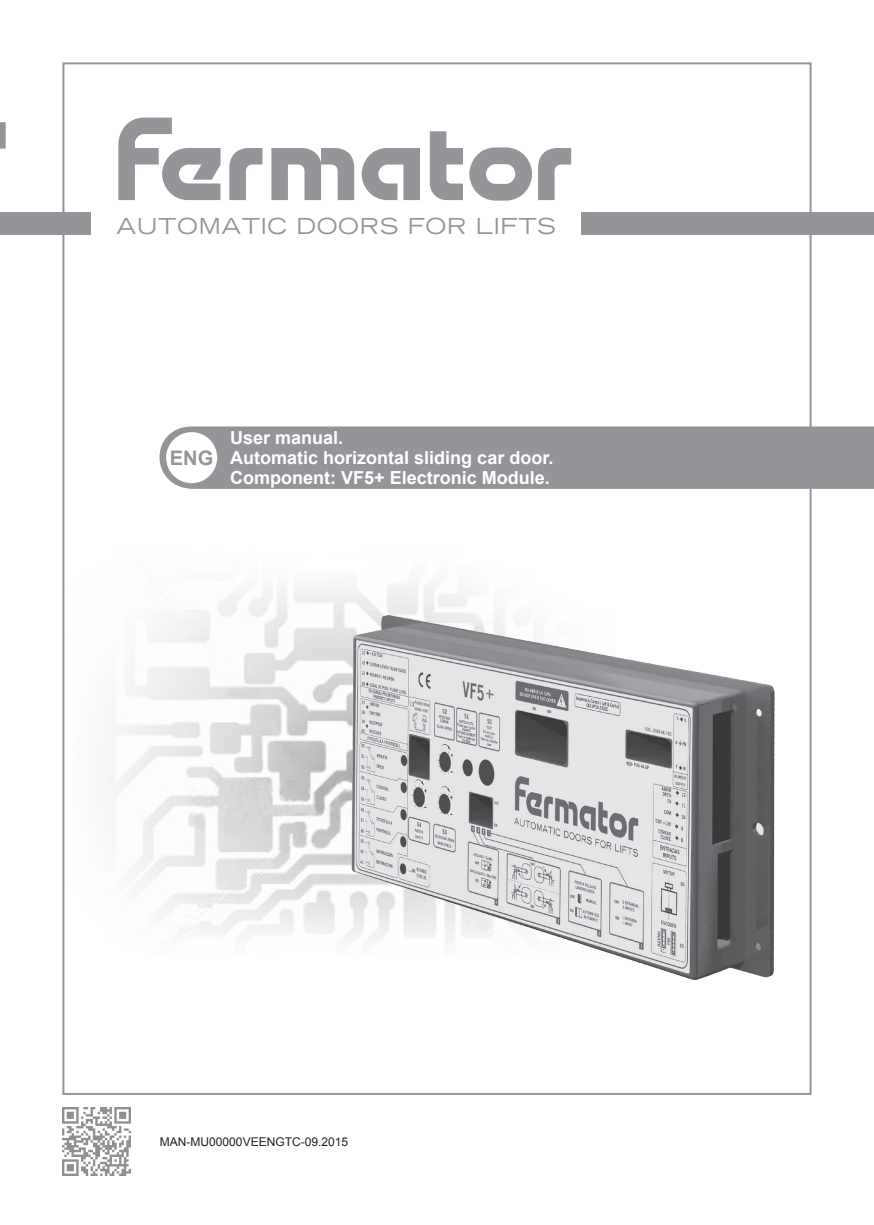
<style>
.page{position:relative;width:874px;height:1225px;background:#fff}
.page>*{position:absolute;margin:0;border:0;box-sizing:border-box;transform-origin:0 0}
.t1{font:expanded 22px "Trade Gothic LH";letter-spacing:.03em;color:#939598}
.t2{font:700 20px "Arial";color:#939598}
.t3{font:700 18px "Arial";color:#fff}
.t4{font:12px "Arial";color:#231f20}
</style>
<div class="page">
<svg style="left:0;top:122px;width:6px;height:27px"></svg>
<img style="left:113px;top:582px;width:390px;height:356px">
<img style="left:346px;top:613px;width:429px;height:367px">
<div style="left:159px;top:426px;width:714px;height:63px;background:#939598"></div>
<div style="left:166px;top:432px;width:51px;height:51px;background:#fff;border-radius:50%"></div>
<div style="left:0;top:212px;width:91px;height:23px;background:#939598"></div>
<div style="left:581px;top:212px;width:292px;height:23px;background:#939598"></div>
<svg style="left:469px;top:147px;width:102px;height:54px"></svg>
<svg style="left:271px;top:148px;width:83px;height:52px"></svg>
<svg style="left:429px;top:131px;width:34px;height:69px"></svg>
<svg style="left:361px;top:148px;width:59px;height:52px"></svg>
<svg style="left:229px;top:148px;width:33px;height:52px"></svg>
<svg style="left:118px;top:118px;width:102px;height:82px"></svg>
<img style="left:62px;top:1107px;width:68px;height:68px">
<p class="t1" style="left:116px;top:211px;width:440px">AUTOMATIC DOORS FOR LIFTS</p>
<p class="t2" style="left:170px;top:444px;width:45px">ENG</p>
<p class="t3" style="left:230px;top:425px;width:115px">User manual.</p>
<p class="t3" style="left:230px;top:445px;width:325px">Automatic horizontal sliding car door.</p>
<p class="t3" style="left:230px;top:465px;width:321px">Component: VF5+ Electronic Module.</p>
<p class="t4" style="left:160px;top:1133px;width:190px">MAN-MU00000VEENGTC-09.2015</p>
</div>
